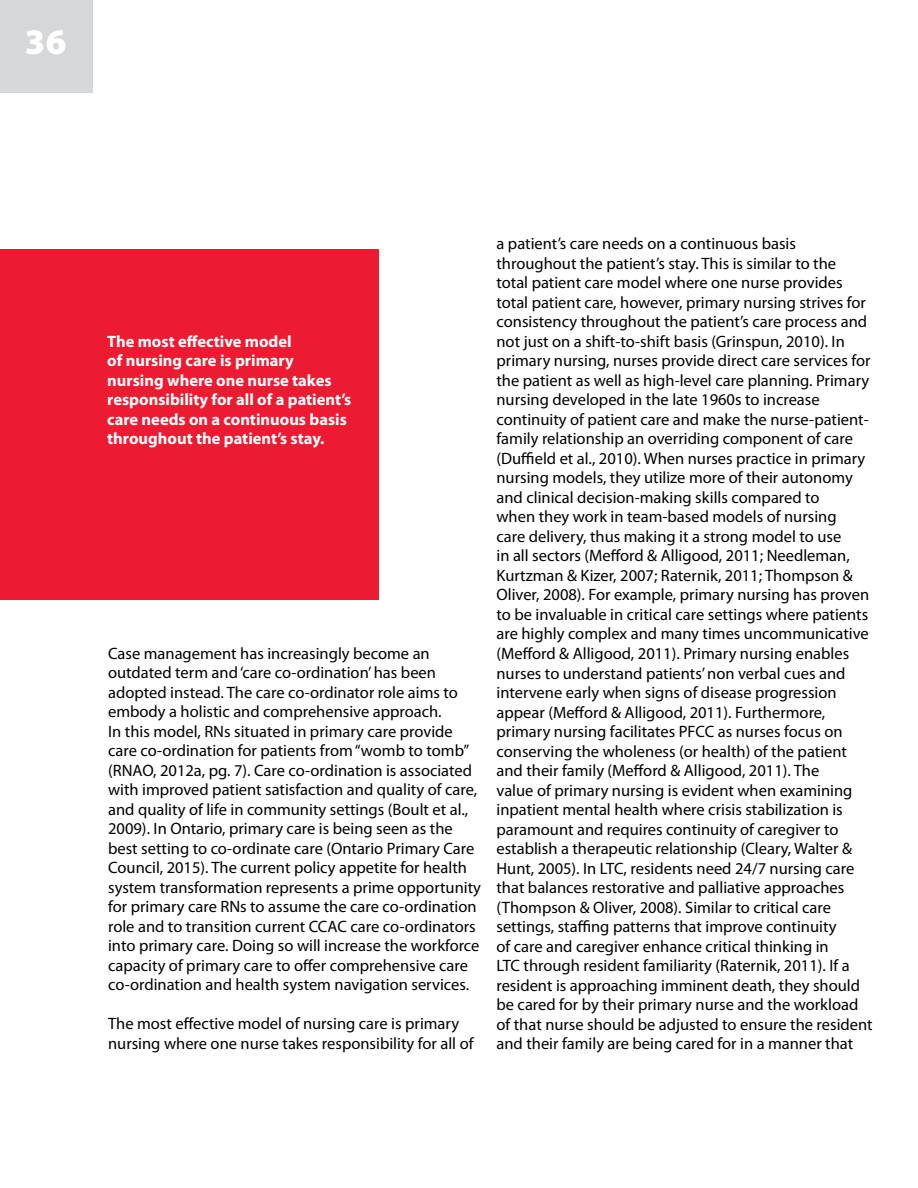
<style>
.page{position:relative;width:918px;height:1188px;background:#fff}
.page>*{position:absolute;margin:0;border:0;box-sizing:border-box;transform-origin:0 0}
.t1{font:900 36px "Myriad Pro";color:#fff}
.t2{font:16.5px/19.5px "Myriad Pro";color:#000}
.t3{font:700 16.5px/19.5px "Myriad Pro";color:#fff}
</style>
<div class="page">
<div style="left:0;top:0;width:93px;height:93px;background:#d5d7d8"></div>
<div style="left:0;top:249px;width:379px;height:351px;background:#ed1b32"></div>
<h1 class="t1" style="left:25px;top:18px;width:43px">36</h1>
<p class="t3" style="left:107px;top:331px;width:246px">The most effective model<br>of nursing care is primary nursing where one nurse takes responsibility for all of a patient’s care needs on a continuous basis throughout the patient’s stay.</p>
<p class="t2" style="left:108px;top:643px;width:374px">Case management has increasingly become an outdated term and ‘care co-ordination’ has been adopted instead. The care co-ordinator role aims to embody a holistic and comprehensive approach.<br>In this model, RNs situated in primary care provide care co-ordination for patients from “womb to tomb” (RNAO, 2012a, pg. 7). Care co-ordination is associated with improved patient satisfaction and quality of care, and quality of life in community settings (Boult et al., 2009). In Ontario, primary care is being seen as the best setting to co-ordinate care (Ontario Primary Care Council, 2015). The current policy appetite for health system transformation represents a prime opportunity for primary care RNs to assume the care co-ordination role and to transition current CCAC care co-ordinators into primary care. Doing so will increase the workforce capacity of primary care to offer comprehensive care co-ordination and health system navigation services.</p>
<p class="t2" style="left:108px;top:1014px;width:367px">The most effective model of nursing care is primary nursing where one nurse takes responsibility for all of</p>
<p class="t2" style="left:496px;top:234px;width:378px">a patient’s care needs on a continuous basis throughout the patient’s stay. This is similar to the<br>total patient care model where one nurse provides total patient care, however, primary nursing strives for consistency throughout the patient’s care process and not just on a shift-to-shift basis (Grinspun, 2010). In primary nursing, nurses provide direct care services for the patient as well as high-level care planning. Primary nursing developed in the late 1960s to increase continuity of patient care and make the nurse-patient&shy;family relationship an overriding component of care (Duffield et al., 2010). When nurses practice in primary nursing models, they utilize more of their autonomy and clinical decision-making skills compared to<br>when they work in team-based models of nursing<br>care delivery, thus making it a strong model to use<br>in all sectors (Mefford &amp; Alligood, 2011; Needleman, Kurtzman &amp; Kizer, 2007; Raternik, 2011; Thompson &amp; Oliver, 2008). For example, primary nursing has proven to be invaluable in critical care settings where patients are highly complex and many times uncommunicative (Mefford &amp; Alligood, 2011). Primary nursing enables nurses to understand patients’ non verbal cues and intervene early when signs of disease progression appear (Mefford &amp; Alligood, 2011). Furthermore, primary nursing facilitates PFCC as nurses focus on conserving the wholeness (or health) of the patient and their family (Mefford &amp; Alligood, 2011). The<br>value of primary nursing is evident when examining inpatient mental health where crisis stabilization is paramount and requires continuity of caregiver to establish a therapeutic relationship (Cleary, Walter &amp; Hunt, 2005). In LTC, residents need 24/7 nursing care that balances restorative and palliative approaches (Thompson &amp; Oliver, 2008). Similar to critical care settings, staffing patterns that improve continuity<br>of care and caregiver enhance critical thinking in<br>LTC through resident familiarity (Raternik, 2011). If a resident is approaching imminent death, they should be cared for by their primary nurse and the workload of that nurse should be adjusted to ensure the resident and their family are being cared for in a manner that</p>
</div>
